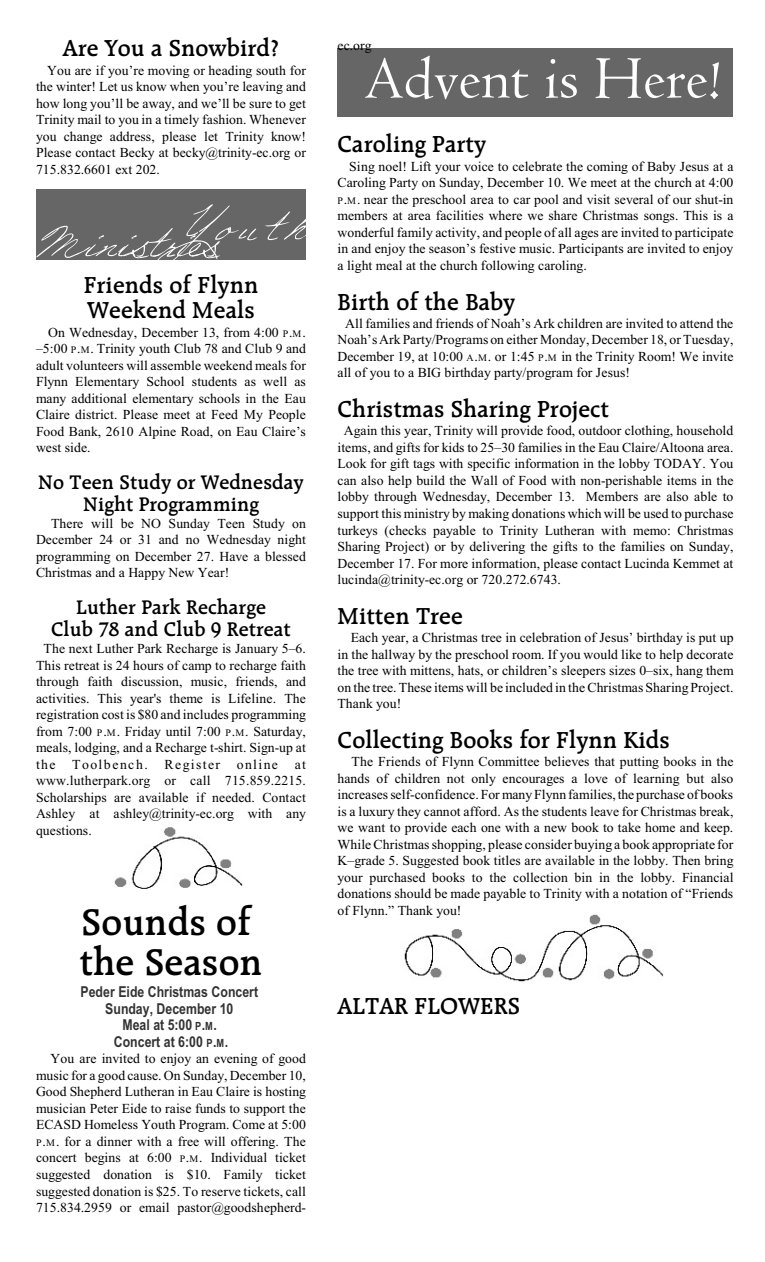
<style>
.page{position:relative;width:765px;height:1262px;background:#fff}
.page>*{position:absolute;margin:0;border:0;box-sizing:border-box;transform-origin:0 0}
.t1{font:62.5px "Centaur";color:#fff}
.t2{font:55px "Judy";color:#fff}
.t3{font:40px/40px "Raleigh Dm Bd BT";color:#000}
.t4{font:25px/25px "Raleigh Dm Bd BT";color:#000}
.t5{font:21.25px/21.2px "Raleigh Dm Bd BT";letter-spacing:.005em;color:#000;text-align:center}
.t6{font:700 15px/16.5px "Arial Narrow";color:#333;text-align:center}
.t7{font:13.75px/16.5px "Times New Roman";letter-spacing:.005em;color:#000;text-align:justify}
.s1{font-size:10px}
.s2{font-size:11.25px}
</style>
<div class="page">
<div style="left:36px;top:189px;width:270px;height:71px;background:#666"></div>
<div style="left:338px;top:48px;width:395px;height:69px;background:#666"></div>
<img style="left:404px;top:914px;width:260px;height:68px">
<img style="left:114px;top:827px;width:129px;height:62px">
<h3 class="t4" style="left:63px;top:37px;width:218px">Are You a Snowbird?</h3>
<p class="t7" style="left:36px;top:63px;width:272px;text-indent:11px">You are if you’re moving or heading south for the winter! Let us know when you’re leaving and how long you’ll be away, and we’ll be sure to get Trinity mail to you in a timely fashion. Whenever you change address, please let Trinity know!<br>Please contact Becky at becky@trinity-ec.org or 715.832.6601 ext 202.</p>
<h2 class="t2" style="left:155px;top:198px;width:152px">Youth</h2>
<h2 class="t2" style="left:36px;top:215px;width:185px">Ministries</h2>
<h3 class="t4" style="left:84px;top:274px;width:176px">Friends of Flynn<br>Weekend Meals</h3>
<p class="t7" style="left:36px;top:325px;width:272px;text-indent:12px">On Wednesday, December 13, from 4:00 <span class="s1">P</span>.<span class="s1">M</span>. –5:00 <span class="s1">P</span>.<span class="s1">M</span>. Trinity youth Club 78 and Club 9 and adult volunteers will assemble weekend meals for Flynn Elementary School students as well as many additional elementary schools in the Eau Claire district. Please meet at Feed My People Food Bank, 2610 Alpine Road, on Eau Claire’s west side.</p>
<h3 class="t5" style="left:38px;top:473px;width:267px">No Teen Study or Wednesday<br>Night Programming</h3>
<p class="t7" style="left:36px;top:516px;width:272px;text-indent:15px">There will be NO Sunday Teen Study on December 24 or 31 and no Wednesday night programming on December 27. Have a blessed Christmas and a Happy New Year!</p>
<h3 class="t5" style="left:51px;top:598px;width:241px">Luther Park Recharge<br>Club 78 and Club 9 Retreat</h3>
<p class="t7" style="left:36px;top:641px;width:272px;text-indent:8px">The next Luther Park Recharge is January 5–6.<br>This retreat is 24 hours of camp to recharge faith through faith discussion, music, friends, and activities. This year's theme is Lifeline. The registration cost is $80 and includes programming from 7:00 <span class="s1">P</span>.<span class="s1">M</span>. Friday until 7:00 <span class="s1">P</span>.<span class="s1">M</span>. Saturday, meals, lodging, and a Recharge t-shirt. Sign-up at the Toolbench. Register online at www.lutherpark.org or call 715.859.2215.<br>Scholarships are available if needed. Contact Ashley at ashley@trinity-ec.org with any questions.</p>
<h3 class="t3" style="left:79px;top:904px;width:185px">Sounds of the Season</h3>
<p class="t6" style="left:81px;top:985px;width:179px">Peder Eide Christmas Concert<br>Sunday, December 10<br>Meal at 5:00 <span class="s2">P</span>.<span class="s2">M</span>.<br>Concert at 6:00 <span class="s2">P</span>.<span class="s2">M</span>.</p>
<p class="t7" style="left:36px;top:1051px;width:272px;text-indent:14px">You are invited to enjoy an evening of good music for a good cause. On Sunday, December 10, Good Shepherd Lutheran in Eau Claire is hosting musician Peter Eide to raise funds to support the ECASD Homeless Youth Program. Come at 5:00<br><span class="s1">P</span>.<span class="s1">M</span>. for a dinner with a free will offering. The concert begins at 6:00 <span class="s1">P</span>.<span class="s1">M</span>. Individual ticket suggested donation is $10. Family ticket suggested donation is $25. To reserve tickets, call 715.834.2959 or email pastor@goodshepherd-</p>
<p class="t7" style="left:338px;top:38px;width:36px">ec.org</p>
<h1 class="t1" style="left:364px;top:56px;width:358px">Advent is Here!</h1>
<h3 class="t4" style="left:338px;top:133px;width:150px">Caroling Party</h3>
<p class="t7" style="left:338px;top:159px;width:398px;text-indent:12px">Sing noel! Lift your voice to celebrate the coming of Baby Jesus at a Caroling Party on Sunday, December 10. We meet at the church at 4:00<br><span class="s1">P</span>.<span class="s1">M</span>. near the preschool area to car pool and visit several of our shut-in members at area facilities where we share Christmas songs. This is a wonderful family activity, and people of all ages are invited to participate in and enjoy the season’s festive music. Participants are invited to enjoy a light meal at the church following caroling.</p>
<h3 class="t4" style="left:338px;top:290px;width:179px">Birth of the Baby</h3>
<p class="t7" style="left:338px;top:316px;width:397px;text-indent:8px">All families and friends of Noah’s Ark children are invited to attend the Noah’sArk Party/Programs on either Monday, December 18, or Tuesday, December 19, at 10:00 <span class="s1">A</span>.<span class="s1">M</span>. or 1:45 <span class="s1">P</span>.<span class="s1">M</span> in the Trinity Room! We invite all of you to a BIG birthday party/program for Jesus!</p>
<h3 class="t4" style="left:338px;top:398px;width:273px">Christmas Sharing Project</h3>
<p class="t7" style="left:338px;top:424px;width:398px;text-indent:6px">Again this year, Trinity will provide food, outdoor clothing, household items, and gifts for kids to 25–30 families in the Eau Claire/Altoona area.<br>Look for gift tags with specific information in the lobby TODAY. You can also help build the Wall of Food with non-perishable items in the lobby through Wednesday, December 13. Members are also able to support this ministry by making donations which will be used to purchase turkeys (checks payable to Trinity Lutheran with memo: Christmas Sharing Project) or by delivering the gifts to the families on Sunday, December 17. For more information, please contact Lucinda Kemmet at lucinda@trinity-ec.org or 720.272.6743.</p>
<h3 class="t4" style="left:338px;top:604px;width:127px">Mitten Tree</h3>
<p class="t7" style="left:338px;top:630px;width:398px;text-indent:13px">Each year, a Christmas tree in celebration of Jesus’ birthday is put up in the hallway by the preschool room. If you would like to help decorate the tree with mittens, hats, or children’s sleepers sizes 0–six, hang them on the tree. These items will be included in the Christmas Sharing Project.<br>Thank you!</p>
<h3 class="t4" style="left:338px;top:729px;width:334px">Collecting Books for Flynn Kids</h3>
<p class="t7" style="left:338px;top:754px;width:398px;text-indent:14px">The Friends of Flynn Committee believes that putting books in the hands of children not only encourages a love of learning but also increases self-confidence. For many Flynn families, the purchase of books is a luxury they cannot afford. As the students leave for Christmas break, we want to provide each one with a new book to take home and keep.<br>While Christmas shopping, please consider buying a book appropriate for K–grade 5. Suggested book titles are available in the lobby. Then bring your purchased books to the collection bin in the lobby. Financial donations should be made payable to Trinity with a notation of “Friends of Flynn.” Thank you!</p>
<h3 class="t4" style="left:338px;top:994px;width:184px">ALTAR FLOWERS</h3>
</div>
